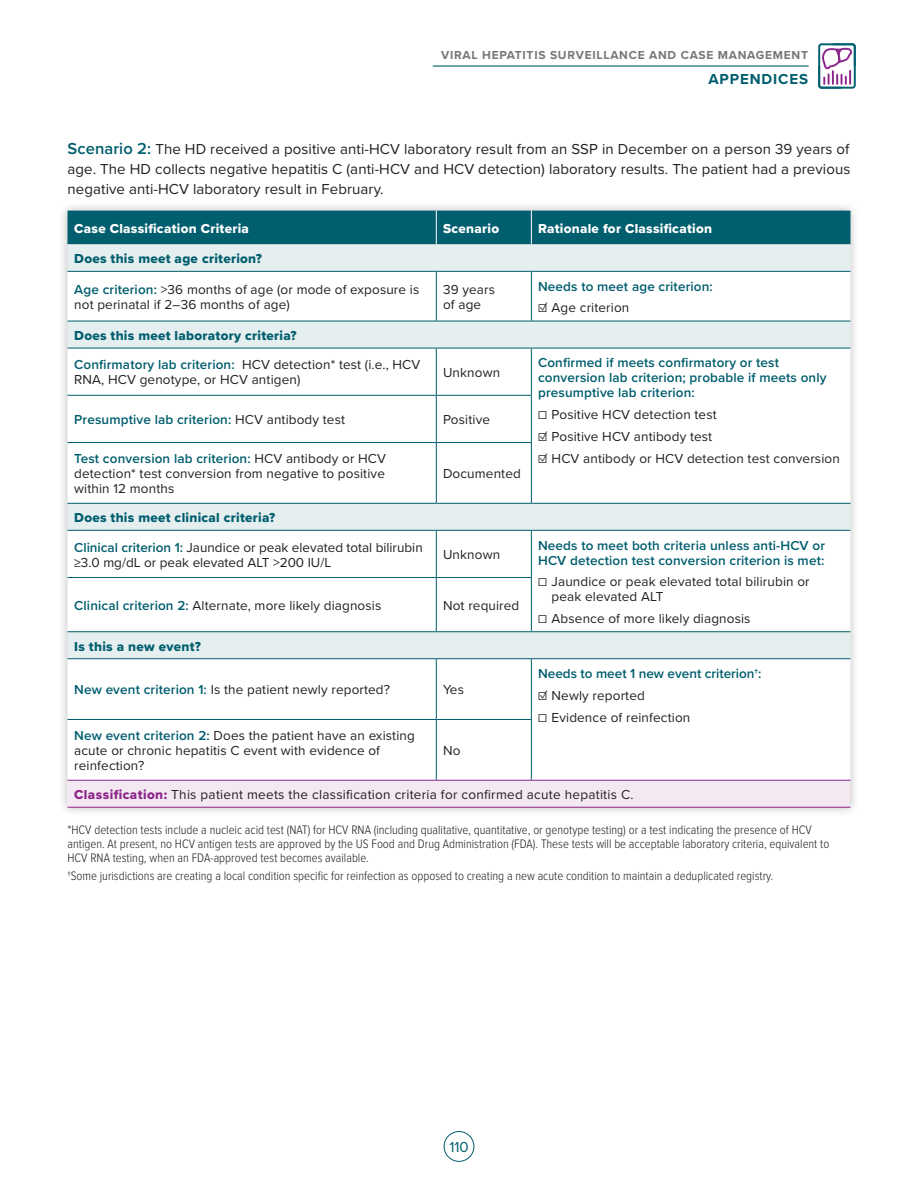
<style>
.page{position:relative;width:918px;height:1188px;background:#fff}
.page>*{position:absolute;margin:0;border:0;box-sizing:border-box;transform-origin:0 0}
.t1{font:15px/20.2px "Proxima Nova";letter-spacing:.005em;color:#231f20;text-align:justify}
.t2{font:700 15px "Proxima Nova";letter-spacing:.06em;color:#005e6e}
.t3{font:15px "Proxima Nova";color:#005e6e}
.t4{font:13.5px/15px "Proxima Nova";letter-spacing:.01em;color:#231f20}
.t5{font:600 13.5px/15px "Proxima Nova";letter-spacing:.01em;color:#005e6e}
.t6{font:13.5px "Proxima Nova Extrabld";letter-spacing:.02em;color:#005e6e}
.t7{font:13.5px "Proxima Nova Extrabld";letter-spacing:.02em;color:#fff}
.t8{font:300 12.75px/14.2px "Proxima Nova Cond";color:#231f20}
.t9{font:700 12px "Proxima Nova";letter-spacing:.06em;color:#777677}
.s1{font-weight:600;font-size:16.5px;color:#005e6e}
.s2{font-weight:600;color:#005e6e}
.s3{font-weight:400;color:#231f20}
.s4{font-family:"Proxima Nova Extrabld";color:#8c268a}
</style>
<div class="page">
<div style="left:58px;top:201px;width:802px;height:616px;background:#231f20;opacity:.3"></div>
<div style="left:68px;top:211px;width:782px;height:33px;background:#005e6e"></div>
<svg style="left:68px;top:244px;width:782px;height:27px;background:#e3edee"></svg>
<svg style="left:68px;top:272px;width:782px;height:508px"></svg>
<div style="left:68px;top:780px;width:782px;height:27px;background:#f4e9f3"></div>
<hr style="left:436px;top:211px;width:1px;height:33px;background:#fff">
<hr style="left:531px;top:211px;width:1px;height:33px;background:#fff">
<hr style="left:68px;top:780px;width:368px;height:1px;background:#8c268a">
<hr style="left:436px;top:780px;width:95px;height:1px;background:#8c268a">
<hr style="left:531px;top:780px;width:319px;height:1px;background:#8c268a">
<hr style="left:68px;top:807px;width:368px;height:1px;background:#8c268a">
<hr style="left:436px;top:807px;width:95px;height:1px;background:#8c268a">
<hr style="left:531px;top:807px;width:319px;height:1px;background:#8c268a">
<hr style="left:436px;top:272px;width:1px;height:49px;background:#005e6e">
<hr style="left:531px;top:272px;width:1px;height:49px;background:#005e6e">
<hr style="left:531px;top:348px;width:1px;height:47px;background:#005e6e">
<hr style="left:531px;top:396px;width:1px;height:46px;background:#005e6e">
<hr style="left:531px;top:443px;width:1px;height:60px;background:#005e6e">
<hr style="left:68px;top:321px;width:368px;height:1px;background:#005e6e">
<hr style="left:436px;top:321px;width:95px;height:1px;background:#005e6e">
<hr style="left:531px;top:321px;width:319px;height:1px;background:#005e6e">
<hr style="left:68px;top:348px;width:368px;height:1px;background:#005e6e">
<hr style="left:436px;top:348px;width:95px;height:1px;background:#005e6e">
<hr style="left:436px;top:348px;width:1px;height:47px;background:#005e6e">
<hr style="left:531px;top:348px;width:319px;height:1px;background:#005e6e">
<hr style="left:68px;top:395px;width:368px;height:1px;background:#005e6e">
<hr style="left:436px;top:395px;width:96px;height:1px;background:#005e6e">
<hr style="left:436px;top:396px;width:1px;height:46px;background:#005e6e">
<hr style="left:68px;top:442px;width:368px;height:1px;background:#005e6e">
<hr style="left:436px;top:442px;width:96px;height:1px;background:#005e6e">
<hr style="left:436px;top:443px;width:1px;height:60px;background:#005e6e">
<hr style="left:68px;top:503px;width:368px;height:1px;background:#005e6e">
<hr style="left:436px;top:503px;width:95px;height:1px;background:#005e6e">
<hr style="left:531px;top:503px;width:319px;height:1px;background:#005e6e">
<hr style="left:68px;top:530px;width:368px;height:1px;background:#005e6e">
<hr style="left:436px;top:530px;width:95px;height:1px;background:#005e6e">
<hr style="left:436px;top:531px;width:1px;height:46px;background:#005e6e">
<hr style="left:531px;top:530px;width:319px;height:1px;background:#005e6e">
<hr style="left:531px;top:531px;width:1px;height:46px;background:#005e6e">
<hr style="left:68px;top:577px;width:368px;height:1px;background:#005e6e">
<hr style="left:436px;top:577px;width:96px;height:1px;background:#005e6e">
<hr style="left:436px;top:578px;width:1px;height:53px;background:#005e6e">
<hr style="left:531px;top:578px;width:1px;height:53px;background:#005e6e">
<hr style="left:68px;top:631px;width:368px;height:1px;background:#005e6e">
<hr style="left:436px;top:631px;width:95px;height:1px;background:#005e6e">
<hr style="left:531px;top:631px;width:319px;height:1px;background:#005e6e">
<hr style="left:68px;top:658px;width:368px;height:1px;background:#005e6e">
<hr style="left:436px;top:658px;width:95px;height:1px;background:#005e6e">
<hr style="left:436px;top:659px;width:1px;height:60px;background:#005e6e">
<hr style="left:531px;top:658px;width:319px;height:1px;background:#005e6e">
<hr style="left:531px;top:659px;width:1px;height:60px;background:#005e6e">
<hr style="left:68px;top:719px;width:368px;height:1px;background:#005e6e">
<hr style="left:436px;top:719px;width:96px;height:1px;background:#005e6e">
<hr style="left:436px;top:720px;width:1px;height:60px;background:#005e6e">
<hr style="left:531px;top:720px;width:1px;height:60px;background:#005e6e">
<hr style="left:68px;top:271px;width:368px;height:1px;background:#005e6e">
<hr style="left:436px;top:271px;width:95px;height:1px;background:#005e6e">
<hr style="left:531px;top:271px;width:319px;height:1px;background:#005e6e">
<div style="left:444px;top:1131px;width:30px;height:31px;border:1px solid #005e6e;border-radius:50%"></div>
<svg style="left:818px;top:43px;width:38px;height:46px"></svg>
<hr style="left:433px;top:65px;width:375px;height:2px;background:#005e6e">
<p class="t9" style="left:441px;top:46px;width:368px">VIRAL HEPATITIS SURVEILLANCE AND CASE MANAGEMENT</p>
<p class="t2" style="left:708px;top:68px;width:101px">APPENDICES</p>
<p class="t1" style="left:68px;top:138px;width:784px"><span class="s1">Scenario 2:</span> The HD received a positive anti-HCV laboratory result from an SSP in December on a person 39 years of age. The HD collects negative hepatitis C (anti-HCV and HCV detection) laboratory results. The patient had a previous negative anti-HCV laboratory result in February.</p>
<p class="t7" style="left:74px;top:218px;width:176px">Case Classification Criteria</p>
<p class="t7" style="left:443px;top:218px;width:58px">Scenario</p>
<p class="t7" style="left:538px;top:218px;width:175px">Rationale for Classification</p>
<p class="t6" style="left:74px;top:249px;width:189px">Does this meet age criterion?</p>
<p class="t4" style="left:74px;top:281px;width:347px"><span class="s2">Age criterion:</span> &gt;36 months of age (or mode of exposure is not perinatal if 2–36 months of age)</p>
<p class="t4" style="left:443px;top:281px;width:53px">39 years of age</p>
<p class="t5" style="left:538px;top:278px;width:176px">Needs to meet age criterion:</p>
<p class="t4" style="left:538px;top:300px;width:93px">☑ Age criterion</p>
<p class="t6" style="left:74px;top:325px;width:224px">Does this meet laboratory criteria?</p>
<p class="t4" style="left:74px;top:357px;width:348px"><span class="s2">Confirmatory lab criterion:</span> HCV detection* test (i.e., HCV<br>RNA, HCV genotype, or HCV antigen)</p>
<p class="t4" style="left:443px;top:364px;width:59px">Unknown</p>
<p class="t5" style="left:538px;top:355px;width:290px">Confirmed if meets confirmatory or test conversion lab criterion; probable if meets only presumptive lab criterion:</p>
<p class="t4" style="left:538px;top:407px;width:180px">☐ Positive HCV detection test</p>
<p class="t4" style="left:538px;top:428px;width:176px">☑ Positive HCV antibody test</p>
<p class="t4" style="left:538px;top:450px;width:303px">☑ HCV antibody or HCV detection test conversion</p>
<p class="t5" style="left:74px;top:412px;width:272px">Presumptive lab criterion: <span class="s3">HCV antibody test</span></p>
<p class="t4" style="left:443px;top:412px;width:48px">Positive</p>
<p class="t4" style="left:74px;top:451px;width:313px;text-align:justify"><span class="s2">Test conversion lab criterion:</span> HCV antibody or HCV detection* test conversion from negative to positive within 12 months</p>
<p class="t4" style="left:443px;top:466px;width:79px">Documented</p>
<p class="t6" style="left:74px;top:508px;width:203px">Does this meet clinical criteria?</p>
<p class="t4" style="left:74px;top:539px;width:350px"><span class="s2">Clinical criterion 1:</span> Jaundice or peak elevated total bilirubin ≥3.0 mg/dL or peak elevated ALT &gt;200 IU/L</p>
<p class="t4" style="left:443px;top:547px;width:59px">Unknown</p>
<p class="t5" style="left:538px;top:537px;width:288px">Needs to meet both criteria unless anti-HCV or<br>HCV detection test conversion criterion is met:</p>
<p class="t4" style="left:552px;top:574px;width:260px;text-indent:-14px">☐ Jaundice or peak elevated total bilirubin or peak elevated ALT</p>
<p class="t4" style="left:538px;top:611px;width:214px">☐ Absence of more likely diagnosis</p>
<p class="t4" style="left:74px;top:597px;width:309px"><span class="s2">Clinical criterion 2:</span> Alternate, more likely diagnosis</p>
<p class="t4" style="left:443px;top:597px;width:78px">Not required</p>
<p class="t6" style="left:74px;top:636px;width:128px">Is this a new event?</p>
<p class="t4" style="left:74px;top:682px;width:317px"><span class="s2">New event criterion 1:</span> Is the patient newly reported?</p>
<p class="t4" style="left:443px;top:682px;width:22px">Yes</p>
<p class="t5" style="left:538px;top:666px;width:225px">Needs to meet 1 new event criterion†:</p>
<p class="t4" style="left:538px;top:687px;width:108px">☑ Newly reported</p>
<p class="t4" style="left:538px;top:709px;width:154px">☐ Evidence of reinfection</p>
<p class="t4" style="left:74px;top:728px;width:342px"><span class="s2">New event criterion 2:</span> Does the patient have an existing acute or chronic hepatitis C event with evidence of reinfection?</p>
<p class="t4" style="left:443px;top:743px;width:19px">No</p>
<p class="t4" style="left:74px;top:786px;width:561px"><span class="s4">Classification:</span> This patient meets the classification criteria for confirmed acute hepatitis C.</p>
<p class="t8" style="left:68px;top:822px;width:763px">*HCV detection tests include a nucleic acid test (NAT) for HCV RNA (including qualitative, quantitative, or genotype testing) or a test indicating the presence of HCV antigen. At present, no HCV antigen tests are approved by the US Food and Drug Administration (FDA). These tests will be acceptable laboratory criteria, equivalent to<br>HCV RNA testing, when an FDA-approved test becomes available.</p>
<p class="t8" style="left:68px;top:868px;width:707px">†Some jurisdictions are creating a local condition specific for reinfection as opposed to creating a new acute condition to maintain a deduplicated registry.</p>
<p class="t3" style="left:449px;top:1135px;width:21px">110</p>
</div>
